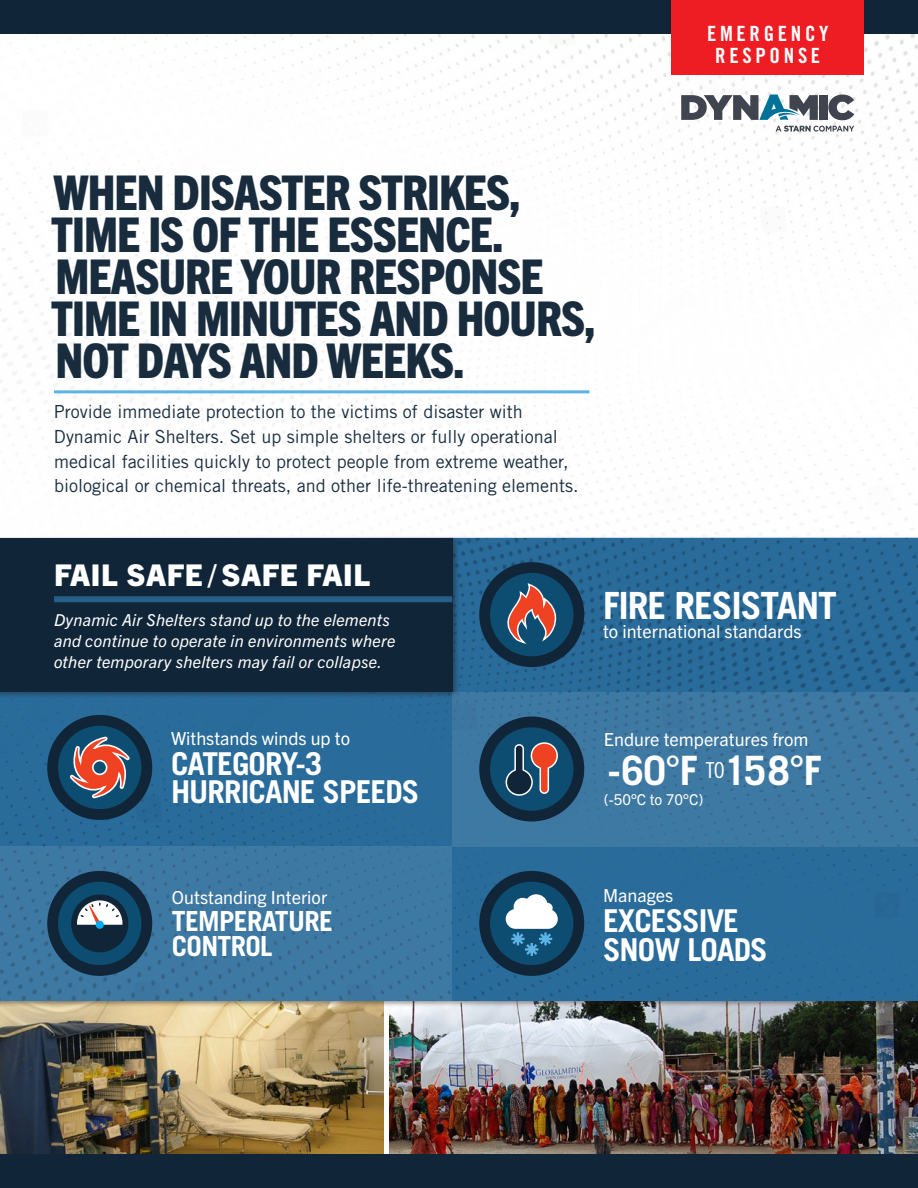
<style>
.page{position:relative;width:918px;height:1188px;background:#fff}
.page>*{position:absolute;margin:0;border:0;box-sizing:border-box;transform-origin:0 0}
.t1{font:800 condensed 48px/42px "Trade Gothic Next LT Pro";letter-spacing:-.02em;color:#182c3e}
.t2{font:700 40.5px "Trade Gothic";color:#fff}
.t3{font:700 37.5px "Trade Gothic";letter-spacing:-.03em;color:#fff}
.t4{font:700 31.5px/28.5px "Trade Gothic";letter-spacing:-.03em;color:#fff}
.t5{font:800 30px "Trade Gothic Next LT Pro";letter-spacing:.02em;color:#fff}
.t6{font:700 27.75px/25.5px "Trade Gothic";letter-spacing:-.025em;color:#fff}
.t7{font:21px/21.9px "Trade Gothic Bold Cond Twenty";letter-spacing:.175em;color:#fff;text-align:center}
.t8{font:18px/24.8px "Trade Gothic";color:#182c3e}
.t9{font:18px "Trade Gothic Next LT Pro";color:#fff}
.t10{font:italic 16.5px/21px "Trade Gothic Next LT Pro";letter-spacing:.015em;color:#fff}
.t11{font:15px "Trade Gothic Next LT Pro";color:#fff}
</style>
<div class="page">
<img style="left:0;top:1008px;width:384px;height:147px">
<img style="left:390px;top:1008px;width:528px;height:147px">
<div style="left:0;top:537px;width:918px;height:464px;background:#296b9a"></div>
<div style="left:0;top:535px;width:459px;height:164px;background:#231f20;opacity:.5"></div>
<div style="left:0;top:537px;width:452px;height:155px;background:#102638"></div>
<div style="left:452px;top:692px;width:466px;height:154px;background:#3d79a3"></div>
<div style="left:0;top:846px;width:452px;height:155px;background:#3d79a3"></div>
<div style="left:0;top:0;width:918px;height:537px;background:#fff"></div>
<div style="left:0;top:0;width:918px;height:33px;background:#102638"></div>
<div style="left:672px;top:0;width:192px;height:75px;background:#ee1d23"></div>
<hr style="left:54px;top:390px;width:536px;height:3px;background:#5cb4e5">
<div style="left:0;top:1155px;width:918px;height:33px;background:#102638"></div>
<div style="left:54px;top:596px;width:398px;height:6px;background:#245e89"></div>
<div style="left:479px;top:562px;width:105px;height:105px;background:#102638;border-radius:50%"></div>
<div style="left:490px;top:573px;width:83px;height:83px;background:#0e4d72;border-radius:50%"></div>
<svg style="left:502px;top:582px;width:54px;height:64px"></svg>
<div style="left:479px;top:871px;width:105px;height:105px;background:#102638;border-radius:50%"></div>
<svg style="left:490px;top:882px;width:83px;height:83px"></svg>
<div style="left:479px;top:717px;width:105px;height:105px;background:#102638;border-radius:50%"></div>
<div style="left:490px;top:727px;width:83px;height:84px;background:#0e4d72;border-radius:50%"></div>
<svg style="left:505px;top:742px;width:53px;height:54px"></svg>
<div style="left:47px;top:715px;width:105px;height:105px;background:#102638;border-radius:50%"></div>
<div style="left:58px;top:726px;width:83px;height:83px;background:#0e4d72;border-radius:50%"></div>
<svg style="left:68px;top:735px;width:63px;height:64px"></svg>
<div style="left:47px;top:871px;width:105px;height:105px;background:#102638;border-radius:50%"></div>
<div style="left:58px;top:882px;width:83px;height:83px;background:#0e4d72;border-radius:50%"></div>
<div style="left:71px;top:894px;width:57px;height:58px;background:#102638;border-radius:50%"></div>
<svg style="left:77px;top:900px;width:45px;height:27px"></svg>
<div style="left:819px;top:95px;width:9px;height:25px;background:#40444e"></div>
<svg style="left:828px;top:95px;width:26px;height:25px"></svg>
<svg style="left:776px;top:126px;width:78px;height:6px"></svg>
<svg style="left:681px;top:95px;width:137px;height:25px"></svg>
<p class="t7" style="left:707px;top:22px;width:123px">EMERGENCY<br>RESPONSE</p>
<h1 class="t1" style="left:51px;top:169px;width:546px">WHEN DISASTER STRIKES,<br>TIME IS OF THE ESSENCE.<br>MEASURE YOUR RESPONSE<br>TIME IN MINUTES AND HOURS,<br>NOT DAYS AND WEEKS.</h1>
<p class="t8" style="left:54px;top:399px;width:526px">Provide immediate protection to the victims of disaster with Dynamic Air Shelters. Set up simple shelters or fully operational medical facilities quickly to protect people from extreme weather, biological or chemical threats, and other life-threatening elements.</p>
<h3 class="t5" style="left:54px;top:554px;width:318px">FAIL SAFE / SAFE FAIL</h3>
<p class="t10" style="left:54px;top:609px;width:343px">Dynamic Air Shelters stand up to the elements and continue to operate in environments where other temporary shelters may fail or collapse.</p>
<p class="t9" style="left:171px;top:726px;width:181px">Withstands winds up to</p>
<h3 class="t4" style="left:171px;top:749px;width:250px">CATEGORY-3<br>HURRICANE SPEEDS</h3>
<h3 class="t3" style="left:603px;top:582px;width:236px">FIRE RESISTANT</h3>
<p class="t9" style="left:603px;top:619px;width:200px">to international standards</p>
<p class="t9" style="left:604px;top:727px;width:206px">Endure temperatures from</p>
<h2 class="t2" style="left:608px;top:746px;width:216px">-60°F <sup>TO</sup>158°F</h2>
<p class="t11" style="left:604px;top:789px;width:101px">(-50°C to 70°C)</p>
<p class="t9" style="left:172px;top:885px;width:157px">Outstanding Interior</p>
<h3 class="t6" style="left:172px;top:908px;width:163px">TEMPERATURE<br>CONTROL</h3>
<p class="t9" style="left:603px;top:883px;width:72px">Manages</p>
<h3 class="t4" style="left:603px;top:906px;width:166px">EXCESSIVE<br>SNOW LOADS</h3>
</div>
